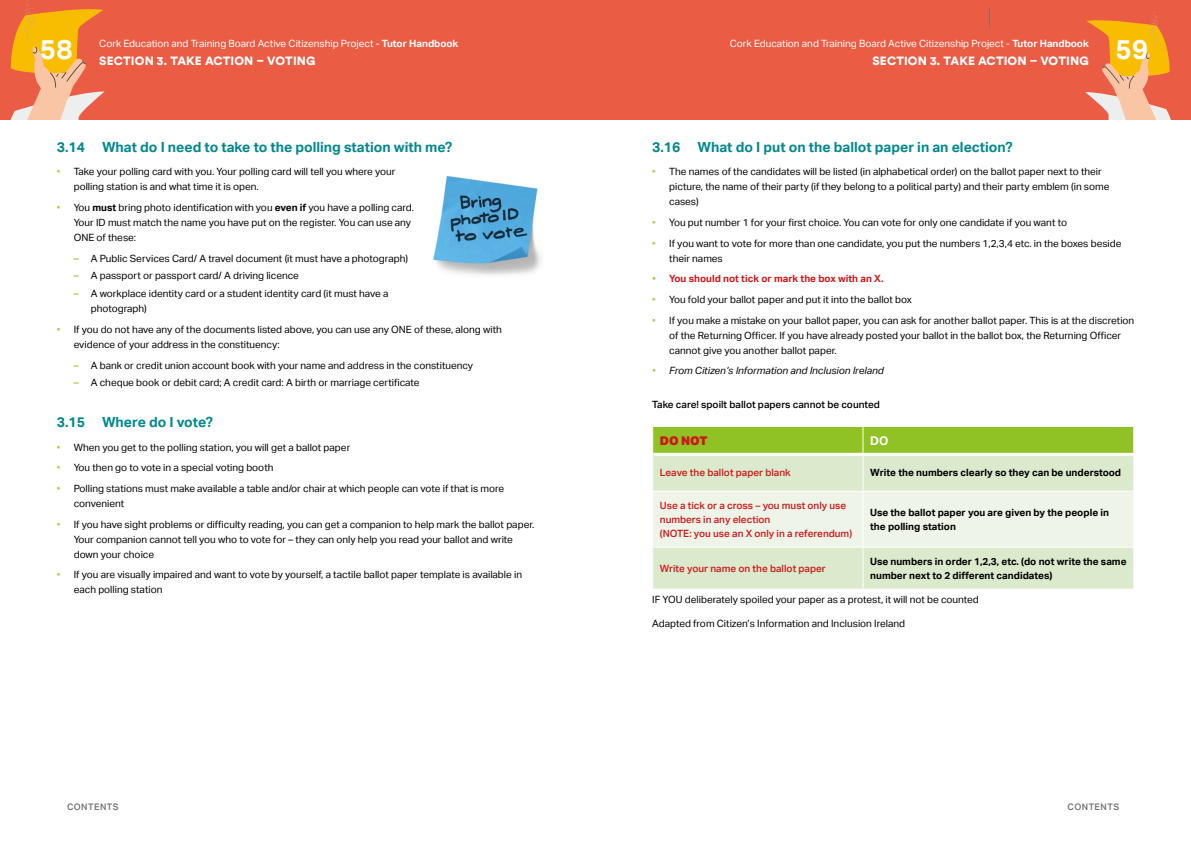
<style>
.page{position:relative;width:1191px;height:842px;background:#fff}
.page>*{position:absolute;margin:0;border:0;box-sizing:border-box;transform-origin:0 0}
.t1{font:700 27.4px "Aktiv Grotesk";color:#fff}
.t2{font:700 14px "Aktiv Grotesk";color:#00878f}
.t3{font:900 12px "Circular Pro TT";letter-spacing:.01em;color:#fff}
.t4{font:900 12px "Aktiv Grotesk";color:#cd1719}
.t5{font:700 12px "Aktiv Grotesk";color:#fff}
.t6{font:10px/15px "Aktiv Grotesk";color:#000}
.t7{font:700 10px/14px "Aktiv Grotesk";color:#000}
.t8{font:500 10px/14px "Aktiv Grotesk";color:#cd1719}
.t9{font:10px "Aktiv Grotesk";color:#fff}
.t10{font:italic 10px "Aktiv Grotesk";color:#000}
.t11{font:500 10px "Aktiv Grotesk";color:#000}
.t12{font:700 10px "Aktiv Grotesk";color:#cd1719}
.t13{font:500 9px "Aktiv Grotesk";letter-spacing:.05em;color:#706f6f}
.s1{font-weight:700}
.s2{color:#b1cd50}
.s3{font-weight:700;color:#b1cd50}
</style>
<div class="page">
<div style="left:0;top:0;width:595px;height:120px;background:#eb5c45"></div>
<div style="left:595px;top:0;width:596px;height:120px;background:#eb5c45"></div>
<svg style="left:10px;top:4px;width:95px;height:116px"></svg>
<svg style="left:1085px;top:16px;width:86px;height:104px"></svg>
<svg style="left:989px;top:7px;width:1px;height:24px"></svg>
<div style="left:653px;top:456px;width:480px;height:133px;background:#dbe9cd"></div>
<div style="left:653px;top:492px;width:480px;height:55px;background:#eef4e8"></div>
<div style="left:652px;top:427px;width:482px;height:27px;background:#90c226"></div>
<hr style="left:653px;top:453px;width:210px;height:3px;background:#fff">
<hr style="left:862px;top:456px;width:1px;height:35px;background:#fff">
<hr style="left:863px;top:453px;width:270px;height:3px;background:#fff">
<hr style="left:652px;top:491px;width:211px;height:1px;background:#fff">
<hr style="left:862px;top:492px;width:1px;height:55px;background:#fff">
<hr style="left:863px;top:491px;width:271px;height:1px;background:#fff">
<hr style="left:652px;top:547px;width:211px;height:1px;background:#fff">
<hr style="left:862px;top:548px;width:1px;height:41px;background:#fff">
<hr style="left:863px;top:547px;width:271px;height:1px;background:#fff">
<img style="left:433px;top:176px;width:108px;height:99px">
<p class="t9" style="left:99px;top:38px;width:361px">Cork Education and Training Board Active Citizenship Project - <span class="s1">Tutor Handbook</span></p>
<p class="t3" style="left:99px;top:52px;width:218px">SECTION 3. TAKE ACTION – VOTING</p>
<p class="t9" style="left:729px;top:38px;width:361px">Cork Education and Training Board Active Citizenship Project - <span class="s1">Tutor Handbook</span></p>
<p class="t3" style="left:872px;top:52px;width:218px">SECTION 3. TAKE ACTION – VOTING</p>
<h1 class="t1" style="left:40px;top:33px;width:34px">58</h1>
<h1 class="t1" style="left:1115px;top:33px;width:34px">59</h1>
<h2 class="t2" style="left:57px;top:139px;width:397px">3.14 What do I need to take to the polling station with me?</h2>
<p class="t6" style="left:74px;top:164px;width:323px;text-indent:-17px"><span class="s2">•</span> Take your polling card with you. Your polling card will tell you where your polling station is and what time it is open.</p>
<p class="t6" style="left:74px;top:200px;width:342px;text-indent:-17px"><span class="s2">•</span> You <span class="s1">must</span> bring photo identification with you <span class="s1">even if</span> you have a polling card.<br>Your ID must match the name you have put on the register. You can use any<br>ONE of these:</p>
<p class="t6" style="left:74px;top:251px;width:336px"><span class="s3">–</span> A Public Services Card/ A travel document (it must have a photograph)</p>
<p class="t6" style="left:74px;top:268px;width:227px"><span class="s3">–</span> A passport or passport card/ A driving licence</p>
<p class="t6" style="left:91px;top:286px;width:299px;text-indent:-17px"><span class="s3">–</span> A workplace identity card or a student identity card (it must have a photograph)</p>
<p class="t6" style="left:74px;top:322px;width:429px;text-indent:-17px"><span class="s2">•</span> If you do not have any of the documents listed above, you can use any ONE of these, along with evidence of your address in the constituency:</p>
<p class="t6" style="left:74px;top:358px;width:401px"><span class="s3">–</span> A bank or credit union account book with your name and address in the constituency</p>
<p class="t6" style="left:74px;top:375px;width:347px"><span class="s3">–</span> A cheque book or debit card; A credit card: A birth or marriage certificate</p>
<h2 class="t2" style="left:57px;top:414px;width:158px">3.15 Where do I vote?</h2>
<p class="t6" style="left:57px;top:440px;width:295px"><span class="s2">•</span> When you get to the polling station, you will get a ballot paper</p>
<p class="t6" style="left:57px;top:460px;width:218px"><span class="s2">•</span> You then go to vote in a special voting booth</p>
<p class="t6" style="left:74px;top:481px;width:432px;text-indent:-17px"><span class="s2">•</span> Polling stations must make available a table and/or chair at which people can vote if that is more convenient</p>
<p class="t6" style="left:74px;top:517px;width:462px;text-indent:-17px"><span class="s2">•</span> If you have sight problems or difficulty reading, you can get a companion to help mark the ballot paper.<br>Your companion cannot tell you who to vote for – they can only help you read your ballot and write down your choice</p>
<p class="t6" style="left:74px;top:567px;width:450px;text-indent:-17px"><span class="s2">•</span> If you are visually impaired and want to vote by yourself, a tactile ballot paper template is available in each polling station</p>
<h2 class="t2" style="left:652px;top:139px;width:362px">3.16 What do I put on the ballot paper in an election?</h2>
<p class="t6" style="left:669px;top:164px;width:441px;text-indent:-17px"><span class="s2">•</span> The names of the candidates will be listed (in alphabetical order) on the ballot paper next to their picture, the name of their party (if they belong to a political party) and their party emblem (in some cases)</p>
<p class="t6" style="left:652px;top:215px;width:416px"><span class="s2">•</span> You put number 1 for your first choice. You can vote for only one candidate if you want to</p>
<p class="t6" style="left:669px;top:236px;width:454px;text-indent:-17px"><span class="s2">•</span> If you want to vote for more than one candidate, you put the numbers 1,2,3,4 etc. in the boxes beside their names</p>
<p class="t12" style="left:652px;top:273px;width:233px"><span class="s2">•</span> You should not tick or mark the box with an X.</p>
<p class="t6" style="left:652px;top:292px;width:261px"><span class="s2">•</span> You fold your ballot paper and put it into the ballot box</p>
<p class="t6" style="left:669px;top:313px;width:466px;text-indent:-17px"><span class="s2">•</span> If you make a mistake on your ballot paper, you can ask for another ballot paper. This is at the discretion of the Returning Officer. If you have already posted your ballot in the ballot box, the Returning Officer cannot give you another ballot paper.</p>
<p class="t10" style="left:652px;top:365px;width:233px"><span class="s2">•</span> From Citizen’s Information and Inclusion Ireland</p>
<p class="t11" style="left:652px;top:399px;width:229px">Take care! spoilt ballot papers cannot be counted</p>
<p class="t4" style="left:660px;top:433px;width:49px">DO NOT</p>
<p class="t5" style="left:870px;top:433px;width:20px">DO</p>
<p class="t8" style="left:660px;top:466px;width:132px">Leave the ballot paper blank</p>
<p class="t7" style="left:870px;top:466px;width:252px">Write the numbers clearly so they can be understood</p>
<p class="t8" style="left:660px;top:498px;width:194px">Use a tick or a cross – you must only use numbers in any election<br>(NOTE: you use an X only in a referendum)</p>
<p class="t7" style="left:870px;top:505px;width:240px">Use the ballot paper you are given by the people in the polling station</p>
<p class="t8" style="left:660px;top:561px;width:167px">Write your name on the ballot paper</p>
<p class="t7" style="left:870px;top:554px;width:258px">Use numbers in order 1,2,3, etc. (do not write the same number next to 2 different candidates)</p>
<p class="t6" style="left:652px;top:592px;width:328px">IF YOU deliberately spoiled your paper as a protest, it will not be counted</p>
<p class="t6" style="left:652px;top:616px;width:254px">Adapted from Citizen’s Information and Inclusion Ireland</p>
<p class="t13" style="left:67px;top:801px;width:53px">CONTENTS</p>
<p class="t13" style="left:1067px;top:801px;width:53px">CONTENTS</p>
</div>
